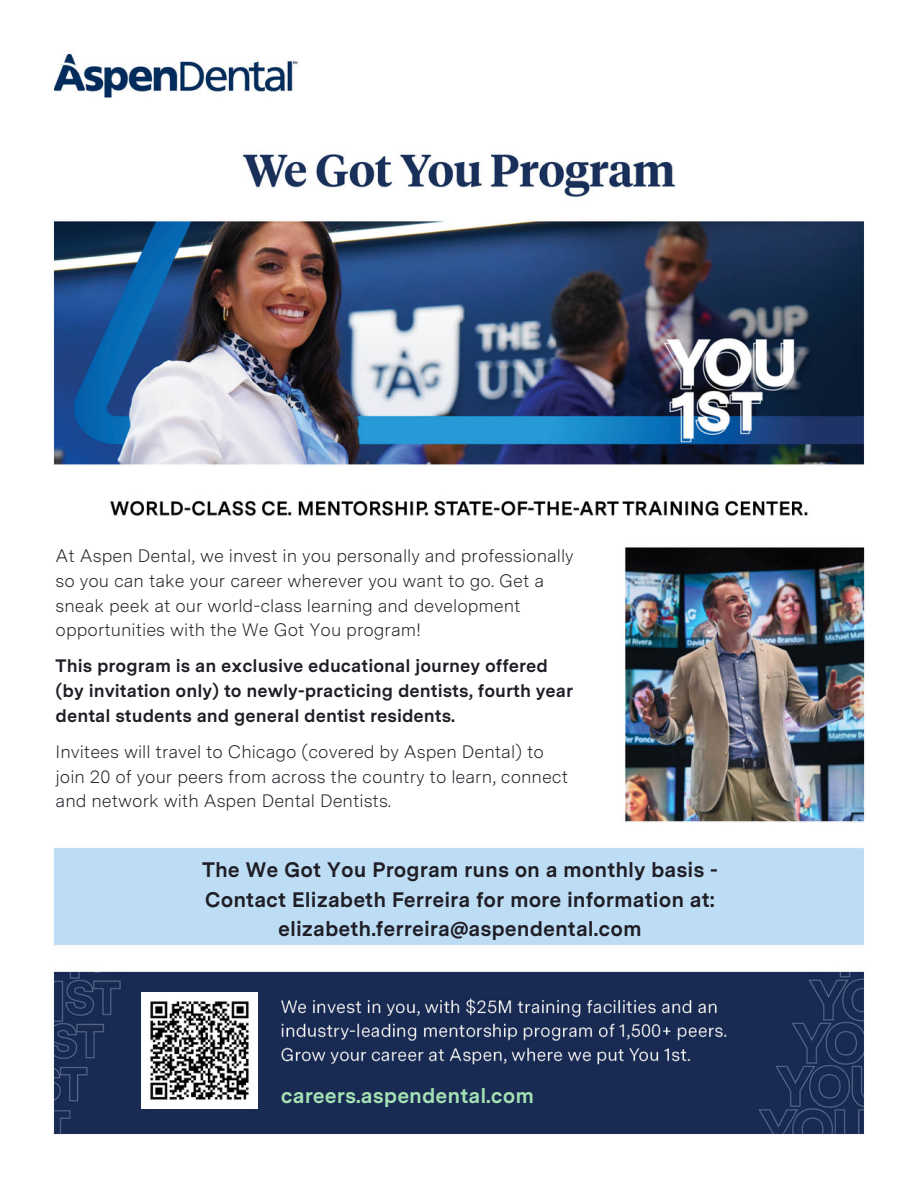
<style>
.page{position:relative;width:918px;height:1188px;background:#fff}
.page>*{position:absolute;margin:0;border:0;box-sizing:border-box;transform-origin:0 0}
.t1{font:700 21px/29.2px "Messina Sans";color:#1f1e26;text-align:center}
.t2{font:700 21px "Messina Sans";color:#a4e2b4}
.t3{font:300 18px/24.8px "Messina Sans";color:#1f1e26}
.t4{font:700 18px/24.8px "Messina Sans";color:#1f1e26}
</style>
<div class="page">
<img style="left:52px;top:52px;width:813px;height:1083px">
<img style="left:141px;top:993px;width:116px;height:116px">
<p class="t3" style="left:56px;top:543px;width:520px">At Aspen Dental, we invest in you personally and professionally so you can take your career wherever you want to go. Get a sneak peek at our world-class learning and development opportunities with the We Got You program!</p>
<h2 class="t4" style="left:56px;top:654px;width:519px">This program is an exclusive educational journey offered (by invitation only) to newly-practicing dentists, fourth year dental students and general dentist residents.</h2>
<h1 class="t3" style="left:56px;top:739px;width:514px">Invitees will travel to Chicago (covered by Aspen Dental) to join 20 of your peers from across the country to learn, connect and network with Aspen Dental Dentists.</h1>
<p class="t1" style="left:202px;top:855px;width:517px">The We Got You Program runs on a monthly basis -<br>Contact Elizabeth Ferreira for more information at: elizabeth.ferreira@aspendental.com</p>
<h1 class="t2" style="left:281px;top:1083px;width:255px">careers.aspendental.com</h1>
</div>
